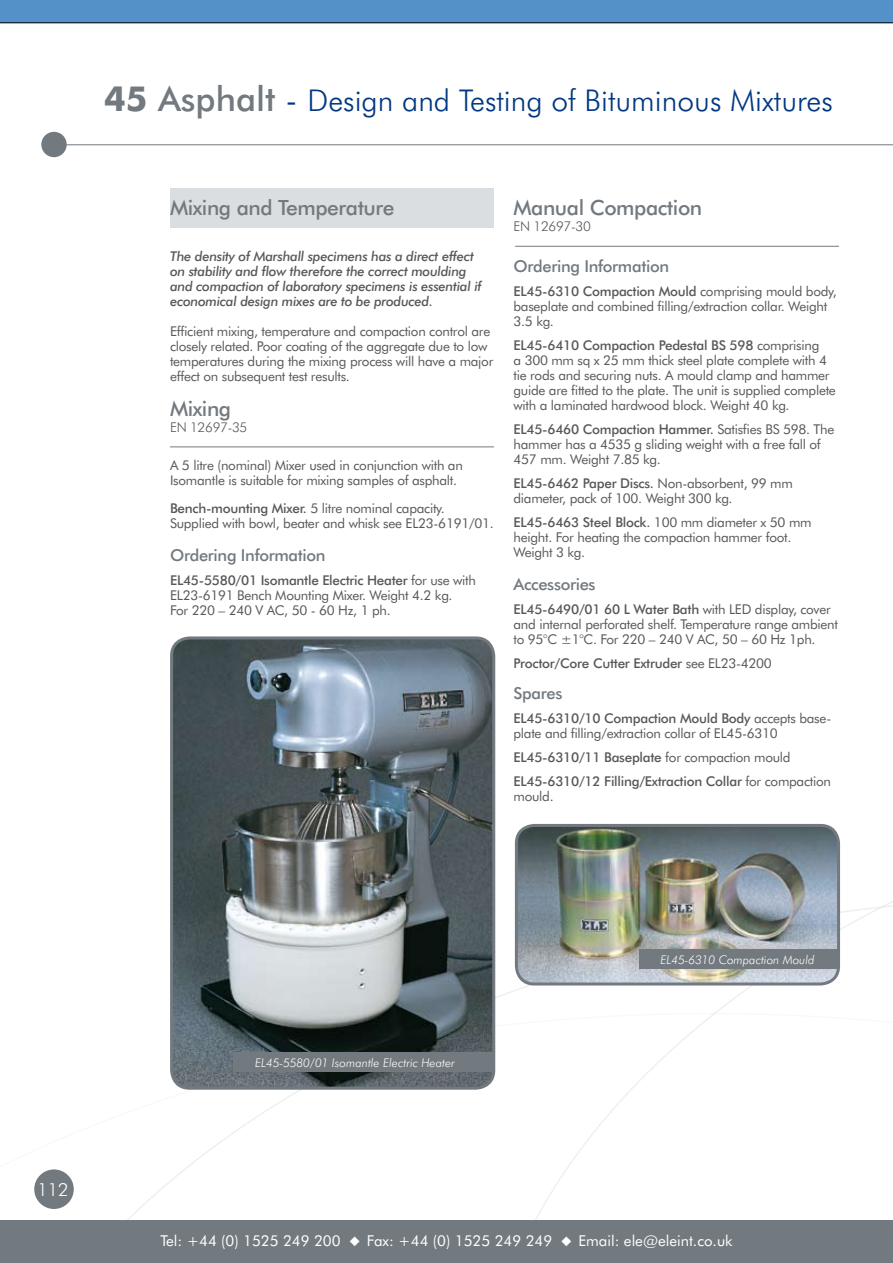
<style>
.page{position:relative;width:893px;height:1263px;background:#fff}
.page>*{position:absolute;margin:0;border:0;box-sizing:border-box;transform-origin:0 0}
.t1{font:300 30px "Futura BT";color:#003882}
.t2{font:500 21px "Futura BT";letter-spacing:-.02em;color:#72797f}
.t3{font:300 18px "Futura BT";color:#fff}
.t4{font:500 16.5px "Futura BT";letter-spacing:-.02em;color:#72797f}
.t5{font:15px "Futura BT";color:#fff}
.t6{font:13.5px/15px "Futura BT";letter-spacing:-.02em;color:#58585a}
.t7{font:italic 500 13.5px/15px "Futura BT";letter-spacing:-.02em;color:#58585a}
.t8{font:500 13.5px/24px "Futura BT";letter-spacing:-.02em;color:#58585a}
.t9{font:300 13.5px "Futura BT";letter-spacing:-.02em;color:#58585a}
.t10{font:italic 300 12px "Futura BT";color:#fff}
.s1{font-weight:700;font-size:34.5px;color:#72797f}
.s2{font-weight:500;font-size:34.5px;color:#72797f}
.s3{font-size:34.5px}
.s4{font-weight:500}
.s5{font-weight:400}
</style>
<div class="page">
<svg style="left:34px;top:797px;width:859px;height:423px"></svg>
<div style="left:0;top:1220px;width:893px;height:43px;background:#72797f"></div>
<div style="left:41px;top:132px;width:26px;height:25px;background:#72797f;border-radius:50%"></div>
<div style="left:0;top:0;width:893px;height:23px;background:#5391c8"></div>
<div style="left:34px;top:1169px;width:40px;height:40px;background:#72797f;border-radius:50%"></div>
<div style="left:170px;top:189px;width:324px;height:39px;background:#dbdee1"></div>
<hr style="left:170px;top:446px;width:324px;height:1px;background:#72797f">
<img style="left:172px;top:640px;width:322px;height:448px">
<div style="left:170px;top:636px;width:325px;height:454px;border:3px solid #72797f;border-radius:18px"></div>
<hr style="left:515px;top:246px;width:324px;height:1px;background:#72797f">
<img style="left:516px;top:825px;width:322px;height:159px">
<div style="left:515px;top:824px;width:325px;height:161px;border:3px solid #72797f;border-radius:18px"></div>
<div style="left:234px;top:1052px;width:260px;height:20px;background:#72797f"></div>
<div style="left:639px;top:949px;width:200px;height:20px;background:#72797f"></div>
<hr style="left:59px;top:144px;width:834px;height:1px;background:#72797f">
<h1 class="t1" style="left:104px;top:83px;width:730px"><span class="s1">45</span> <span class="s2">Asphalt</span> <span class="s3">-</span> Design and Testing of Bituminous Mixtures</h1>
<h2 class="t2" style="left:170px;top:195px;width:226px">Mixing and Temperature</h2>
<p class="t7" style="left:170px;top:249px;width:313px">The density of Marshall specimens has a direct effect on stability and flow therefore the correct moulding and compaction of laboratory specimens is essential if economical design mixes are to be produced.</p>
<p class="t6" style="left:170px;top:324px;width:325px">Efficient mixing, temperature and compaction control are closely related. Poor coating of the aggregate due to low temperatures during the mixing process will have a major effect on subsequent test results.</p>
<h2 class="t2" style="left:170px;top:396px;width:63px">Mixing</h2>
<p class="t9" style="left:170px;top:419px;width:79px">EN 12697-35</p>
<p class="t6" style="left:170px;top:457px;width:294px">A 5 litre (nominal) Mixer used in conjunction with an<br>Isomantle is suitable for mixing samples of asphalt.</p>
<p class="t6" style="left:170px;top:501px;width:325px"><span class="s4">Bench-mounting Mixer.</span> 5 litre nominal capacity.<br>Supplied with bowl, beater and whisk see EL23-6191/01.</p>
<p class="t4" style="left:170px;top:545px;width:157px">Ordering Information</p>
<p class="t6" style="left:170px;top:573px;width:307px"><span class="s4">EL45-5580/01 Isomantle Electric Heater</span> for use with<br>EL23-6191 Bench Mounting Mixer. Weight 4.2 kg.<br>For 220 – 240 V AC, 50 - 60 Hz, 1 ph.</p>
<h2 class="t2" style="left:513px;top:195px;width:190px">Manual Compaction</h2>
<p class="t9" style="left:513px;top:218px;width:79px">EN 12697-30</p>
<p class="t4" style="left:513px;top:256px;width:157px">Ordering Information</p>
<p class="t6" style="left:513px;top:283px;width:325px"><span class="s4">EL45-6310 Compaction Mould</span> comprising mould body, baseplate and combined filling/extraction collar. Weight<br>3.5 kg.</p>
<p class="t6" style="left:513px;top:337px;width:324px"><span class="s4">EL45-6410 Compaction Pedestal BS 598</span> comprising<br>a 300 mm sq x 25 mm thick steel plate complete with 4 tie rods and securing nuts. A mould clamp and hammer guide are fitted to the plate. The unit is supplied complete with a laminated hardwood block. Weight 40 kg.</p>
<p class="t6" style="left:513px;top:421px;width:322px"><span class="s4">EL45-6460 Compaction Hammer.</span> Satisfies BS 598. The hammer has a 4535 g sliding weight with a free fall of<br>457 mm. Weight 7.85 kg.</p>
<p class="t6" style="left:513px;top:475px;width:281px"><span class="s4">EL45-6462 Paper Discs.</span> Non-absorbent, 99 mm diameter, pack of 100. Weight 300 kg.</p>
<p class="t6" style="left:513px;top:514px;width:300px"><span class="s4">EL45-6463 Steel Block.</span> 100 mm diameter x 50 mm height. For heating the compaction hammer foot.<br>Weight 3 kg.</p>
<p class="t4" style="left:513px;top:574px;width:84px">Accessories</p>
<p class="t6" style="left:513px;top:601px;width:326px"><span class="s4">EL45-6490/01 60 L Water Bath</span> with LED display, cover and internal perforated shelf. Temperature range ambient to 95°C ±1°C. For 220 – 240 V AC, 50 – 60 Hz 1ph.</p>
<p class="t8" style="left:513px;top:651px;width:260px">Proctor/Core Cutter Extruder <span class="s5">see EL23-4200</span></p>
<p class="t4" style="left:513px;top:683px;width:50px">Spares</p>
<p class="t6" style="left:513px;top:711px;width:319px"><span class="s4">EL45-6310/10 Compaction Mould Body</span> accepts base&shy;plate and filling/extraction collar of EL45-6310</p>
<p class="t8" style="left:513px;top:745px;width:319px">EL45-6310/11 Baseplate <span class="s5">for compaction mould<br></span>EL45-6310/12 Filling/Extraction Collar <span class="s5">for compaction</span></p>
<p class="t6" style="left:513px;top:789px;width:42px">mould.</p>
<h3 class="t3" style="left:37px;top:1179px;width:33px">112</h3>
<p class="t10" style="left:255px;top:1055px;width:201px">EL45-5580/01 Isomantle Electric Heater</p>
<p class="t10" style="left:660px;top:952px;width:156px">EL45-6310 Compaction Mould</p>
<p class="t5" style="left:160px;top:1232px;width:574px">Tel: +44 (0) 1525 249 200 ◆ Fax: +44 (0) 1525 249 249 ◆ Email: ele@eleint.co.uk</p>
</div>
